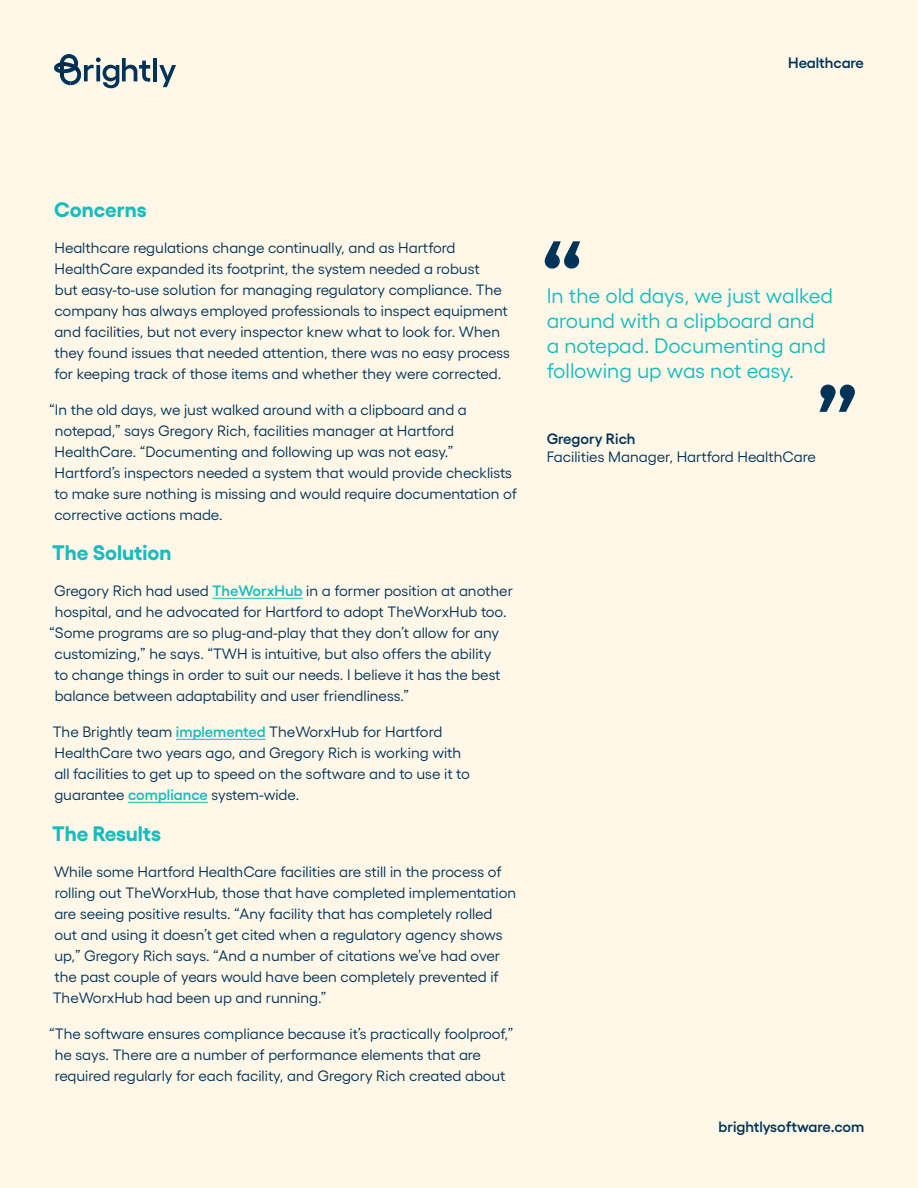
<style>
.page{position:relative;width:918px;height:1188px;background:#fff8e8}
.page>*{position:absolute;margin:0;border:0;box-sizing:border-box;transform-origin:0 0}
.t1{font:700 90px "Yellix";color:#003358}
.t2{font:21px/25.2px "Yellix";color:#17bcbe}
.t3{font:700 21px "Yellix";color:#17bcbe}
.t4{font:15px/21px "Yellix";color:#003358}
.t5{font:600 15px "Yellix";color:#003358}
.s1{font-weight:600;color:#17bcbe}
</style>
<div class="page">
<svg style="left:54px;top:54px;width:24px;height:31px"></svg>
<svg style="left:84px;top:57px;width:66px;height:31px;background:#abb7b8"></svg>
<hr style="left:153px;top:58px;width:4px;height:23px;background:#003358">
<svg style="left:159px;top:65px;width:17px;height:22px"></svg>
<hr style="left:212px;top:598px;width:91px;height:1px;background:#17bcbe">
<hr style="left:176px;top:739px;width:90px;height:1px;background:#17bcbe">
<hr style="left:128px;top:802px;width:80px;height:1px;background:#17bcbe">
<p class="t5" style="left:788px;top:51px;width:77px">Healthcare</p>
<h2 class="t3" style="left:54px;top:193px;width:94px">Concerns</h2>
<p class="t4" style="left:54px;top:236px;width:457px">Healthcare regulations change continually, and as Hartford HealthCare expanded its footprint, the system needed a robust<br>but easy-to-use solution for managing regulatory compliance. The company has always employed professionals to inspect equipment and facilities, but not every inspector knew what to look for. When they found issues that needed attention, there was no easy process for keeping track of those items and whether they were corrected.</p>
<p class="t4" style="left:54px;top:398px;width:464px;text-indent:-5px">“In the old days, we just walked around with a clipboard and a notepad,” says Gregory Rich, facilities manager at Hartford HealthCare. “Documenting and following up was not easy.” Hartford’s inspectors needed a system that would provide checklists to make sure nothing is missing and would require documentation of corrective actions made.</p>
<h2 class="t3" style="left:52px;top:536px;width:121px">The Solution</h2>
<p class="t4" style="left:54px;top:579px;width:460px">Gregory Rich had used <span class="s1">TheWorxHub</span> in a former position at another</p>
<p class="t4" style="left:55px;top:600px;width:453px">hospital, and he advocated for Hartford to adopt TheWorxHub too.</p>
<p class="t4" style="left:49px;top:621px;width:451px">“Some programs are so plug-and-play that they don’t allow for any</p>
<p class="t4" style="left:54px;top:642px;width:439px">customizing,” he says. “TWH is intuitive, but also offers the ability</p>
<p class="t4" style="left:55px;top:663px;width:448px">to change things in order to suit our needs. I believe it has the best</p>
<p class="t4" style="left:55px;top:684px;width:356px">balance between adaptability and user friendliness.”</p>
<p class="t4" style="left:53px;top:720px;width:419px">The Brightly team <span class="s1">implemented</span> TheWorxHub for Hartford HealthCare two years ago, and Gregory Rich is working with all facilities to get up to speed on the software and to use it to guarantee <span class="s1">compliance</span> system-wide.</p>
<h2 class="t3" style="left:52px;top:816px;width:110px">The Results</h2>
<p class="t4" style="left:53px;top:859px;width:465px">While some Hartford HealthCare facilities are still in the process of rolling out TheWorxHub, those that have completed implementation are seeing positive results. “Any facility that has completely rolled out and using it doesn’t get cited when a regulatory agency shows up,” Gregory Rich says. “And a number of citations we’ve had over the past couple of years would have been completely prevented if TheWorxHub had been up and running.”</p>
<p class="t4" style="left:55px;top:1021px;width:460px;text-indent:-5px">“The software ensures compliance because it’s practically foolproof,” he says. There are a number of performance elements that are required regularly for each facility, and Gregory Rich created about</p>
<h1 class="t1" style="left:540px;top:208px;width:46px">“</h1>
<h2 class="t2" style="left:547px;top:281px;width:288px">In the old days, we just walked around with a clipboard and<br>a notepad. Documenting and following up was not easy.</h2>
<h1 class="t1" style="left:859px;top:445px;width:46px;rotate:-180deg">“</h1>
<p class="t5" style="left:547px;top:427px;width:90px">Gregory Rich</p>
<p class="t4" style="left:547px;top:445px;width:271px">Facilities Manager, Hartford HealthCare</p>
<p class="t5" style="left:719px;top:1115px;width:147px">brightlysoftware.com</p>
</div>
